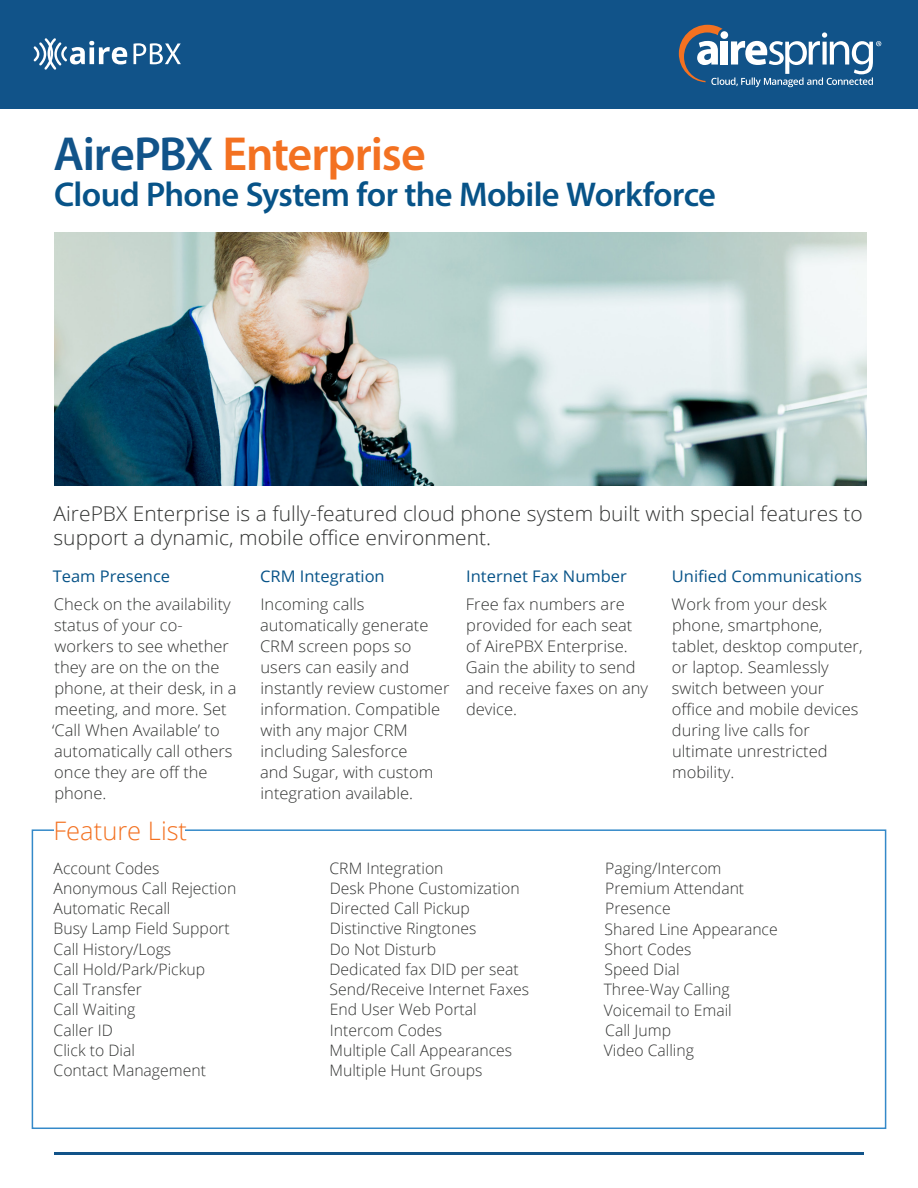
<style>
.page{position:relative;width:918px;height:1188px;background:#fff}
.page>*{position:absolute;margin:0;border:0;box-sizing:border-box;transform-origin:0 0}
.Headline_1{font:600 48px "Myriad Pro";letter-spacing:-.025em;color:#f37121}
.Headline_1-2{font:600 34.5px "Myriad Pro";letter-spacing:-.02em;color:#075388}
.t1{font:300 25.5px "Open Sans";color:#f37121}
.t2{font:300 20.4px/24px "Open Sans";color:#323332}
.t3{font:300 16.05px/21px "Open Sans";color:#323332}
.t4{font:16.05px "Open Sans";color:#075388}
.t5{font:300 15.75px/20.2px "Open Sans";color:#323332}
.s1{color:#115389}
.s2{font-weight:400;color:#075388}
</style>
<div class="page">
<div style="left:0;top:0;width:918px;height:109px;background:#115389"></div>
<svg style="left:679px;top:25px;width:202px;height:62px"></svg>
<svg style="left:134px;top:43px;width:47px;height:21px"></svg>
<svg style="left:33px;top:38px;width:94px;height:32px"></svg>
<hr style="left:54px;top:1153px;width:810px;height:2px;background:#115389">
<img style="left:54px;top:233px;width:812px;height:253px">
<div style="left:32px;top:829px;width:854px;height:300px;border:2px solid #3489c9"></div>
<div style="left:54px;top:820px;width:131px;height:20px;background:#fff"></div>
<p class="Headline_1" style="left:53px;top:123px;width:374px"><span class="s1">AirePBX</span> Enterprise</p>
<p class="Headline_1-2" style="left:54px;top:173px;width:663px">Cloud Phone System for the Mobile Workforce</p>
<p class="t2" style="left:54px;top:501px;width:811px">AirePBX Enterprise is a fully-featured cloud phone system built with special features to support a dynamic, mobile office environment.</p>
<p class="t4" style="left:672px;top:566px;width:192px">Unified Communications</p>
<p class="t3" style="left:672px;top:593px;width:157px">Work from your desk</p>
<p class="t3" style="left:672px;top:614px;width:152px">phone, smartphone,</p>
<p class="t3" style="left:672px;top:635px;width:192px">tablet, desktop computer, or laptop. Seamlessly switch between your office and mobile devices during live calls for ultimate unrestricted mobility.</p>
<p class="t4" style="left:466px;top:566px;width:162px">Internet Fax Number</p>
<p class="t3" style="left:466px;top:593px;width:184px">Free fax numbers are provided for each seat of AirePBX Enterprise.<br>Gain the ability to send and receive faxes on any device.</p>
<p class="t4" style="left:260px;top:566px;width:126px">CRM Integration</p>
<p class="t3" style="left:260px;top:593px;width:191px">Incoming calls automatically generate<br>CRM screen pops so users can easily and instantly review customer information. Compatible with any major CRM including Salesforce<br>and Sugar, with custom integration available.</p>
<p class="t3" style="left:53px;top:562px;width:180px;line-height:27.6px"><span class="s2">Team Presence<br></span>Check on the availability</p>
<p class="t3" style="left:52px;top:614px;width:186px">status of your co&shy;workers to see whether they are on the on the phone, at their desk, in a meeting, and more. Set ‘Call When Available’ to automatically call others once they are off the phone.</p>
<p class="t1" style="left:53px;top:813px;width:135px">Feature List</p>
<p class="t5" style="left:54px;top:857px;width:184px">Account Codes<br>Anonymous Call Rejection<br>Automatic Recall<br>Busy Lamp Field Support<br>Call History/Logs<br>Call Hold/Park/Pickup<br>Call Transfer<br>Call Waiting<br>Caller ID<br>Click to Dial<br>Contact Management</p>
<p class="t5" style="left:330px;top:857px;width:201px">CRM Integration<br>Desk Phone Customization<br>Directed Call Pickup<br>Distinctive Ringtones<br>Do Not Disturb<br>Dedicated fax DID per seat<br>Send/Receive Internet Faxes<br>End User Web Portal<br>Intercom Codes<br>Multiple Call Appearances<br>Multiple Hunt Groups</p>
<p class="t5" style="left:604px;top:858px;width:176px">Paging/Intercom<br>Premium Attendant<br>Presence<br>Shared Line Appearance<br>Short Codes<br>Speed Dial<br>Three-Way Calling<br>Voicemail to Email<br>Call Jump<br>Video Calling</p>
</div>
